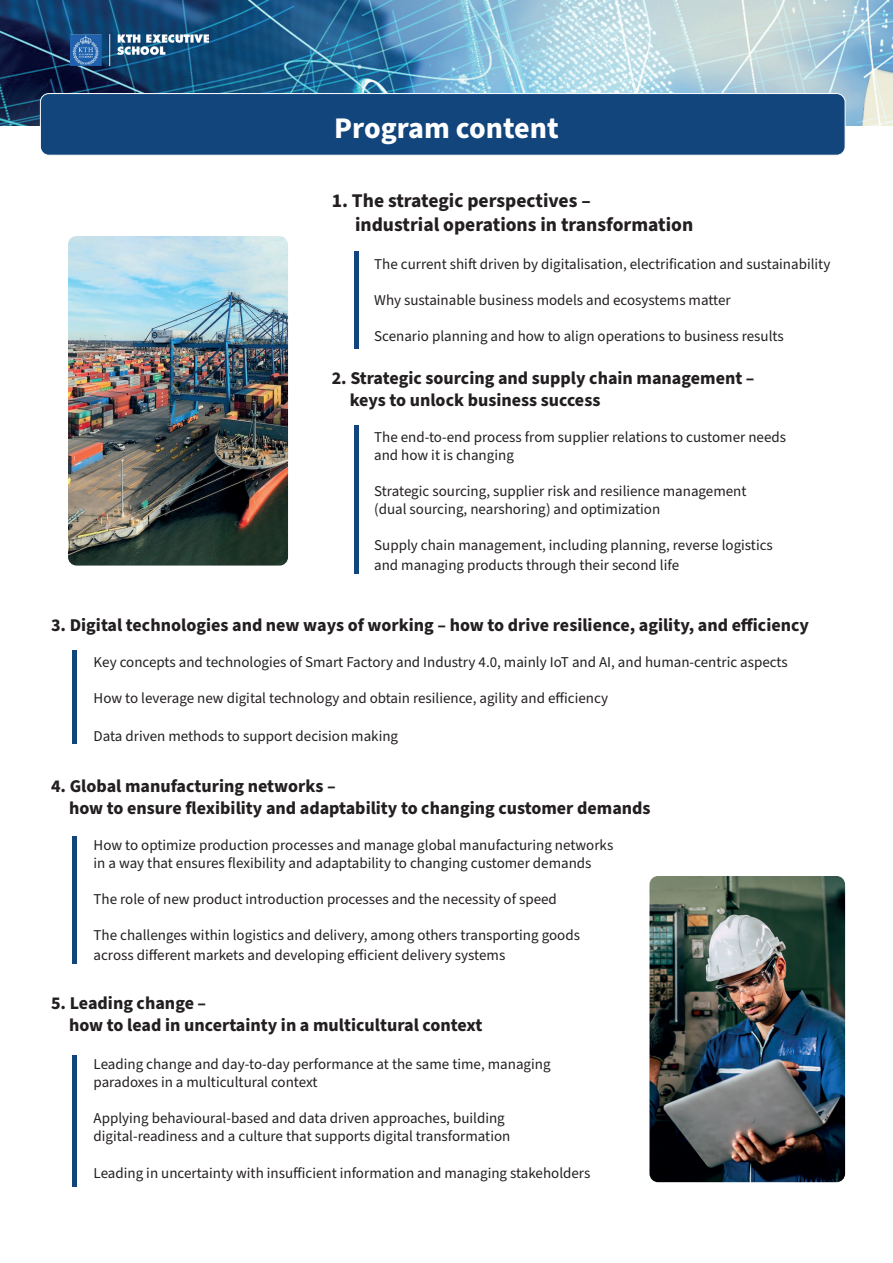
<style>
.page{position:relative;width:893px;height:1263px;background:#fff}
.page>*{position:absolute;margin:0;border:0;box-sizing:border-box;transform-origin:0 0}
.t1{font:700 30px "Source Sans Pro";color:#fff}
.t2{font:700 19.5px/23.4px "Source Sans Pro";color:#231f20}
.t3{font:700 18px/21.6px "Source Sans Pro";color:#231f20}
.t4{font:15px/18px "Source Sans Pro";color:#231f20}
</style>
<div class="page">
<img style="left:0;top:0;width:893px;height:125px">
<div style="left:40px;top:94px;width:805px;height:61px;background:#13457d;border-radius:9px"></div>
<div style="left:40px;top:93px;width:805px;height:63px;border:1px solid #fff;border-radius:9px"></div>
<img style="left:68px;top:236px;width:220px;height:330px">
<svg style="left:355px;top:251px;width:4px;height:98px"></svg>
<img style="left:649px;top:876px;width:196px;height:306px">
<svg style="left:355px;top:425px;width:4px;height:149px"></svg>
<svg style="left:72px;top:651px;width:4px;height:93px"></svg>
<svg style="left:72px;top:837px;width:4px;height:127px"></svg>
<svg style="left:72px;top:1055px;width:4px;height:131px"></svg>
<img style="left:71px;top:34px;width:137px;height:31px">
<h1 class="t1" style="left:334px;top:108px;width:226px">Program content</h1>
<h2 class="t2" style="left:355px;top:190px;width:340px;text-indent:-23px">1. The strategic perspectives –<br>industrial operations in transformation</h2>
<p class="t4" style="left:374px;top:255px;width:458px">The current shift driven by digitalisation, electrification and sustainability</p>
<p class="t4" style="left:374px;top:291px;width:358px">Why sustainable business models and ecosystems matter</p>
<p class="t4" style="left:374px;top:327px;width:411px">Scenario planning and how to align operations to business results</p>
<p class="t3" style="left:350px;top:368px;width:406px;text-indent:-18px">2. Strategic sourcing and supply chain management – keys to unlock business success</p>
<p class="t4" style="left:374px;top:428px;width:413px">The end-to-end process from supplier relations to customer needs and how it is changing</p>
<p class="t4" style="left:374px;top:482px;width:374px">Strategic sourcing, supplier risk and resilience management (dual sourcing, nearshoring) and optimization</p>
<p class="t4" style="left:374px;top:535px;width:400px;line-height:19.8px">Supply chain management, including planning, reverse logistics and managing products through their second life</p>
<p class="t3" style="left:51px;top:614px;width:759px">3. Digital technologies and new ways of working – how to drive resilience, agility, and efficiency</p>
<p class="t4" style="left:94px;top:653px;width:696px">Key concepts and technologies of Smart Factory and Industry 4.0, mainly IoT and AI, and human-centric aspects</p>
<p class="t4" style="left:94px;top:689px;width:516px">How to leverage new digital technology and obtain resilience, agility and efficiency</p>
<p class="t4" style="left:94px;top:727px;width:306px">Data driven methods to support decision making</p>
<p class="t3" style="left:69px;top:776px;width:583px;text-indent:-18px">4. Global manufacturing networks –<br>how to ensure flexibility and adaptability to changing customer demands</p>
<p class="t4" style="left:94px;top:836px;width:521px">How to optimize production processes and manage global manufacturing networks in a way that ensures flexibility and adaptability to changing customer demands</p>
<p class="t4" style="left:94px;top:890px;width:465px">The role of new product introduction processes and the necessity of speed</p>
<p class="t4" style="left:94px;top:925px;width:488px;line-height:19.8px">The challenges within logistics and delivery, among others transporting goods across different markets and developing efficient delivery systems</p>
<p class="t3" style="left:69px;top:993px;width:415px;text-indent:-18px">5. Leading change –<br>how to lead in uncertainty in a multicultural context</p>
<p class="t4" style="left:94px;top:1055px;width:459px">Leading change and day-to-day performance at the same time, managing paradoxes in a multicultural context</p>
<p class="t4" style="left:94px;top:1109px;width:418px">Applying behavioural-based and data driven approaches, building digital-readiness and a culture that supports digital transformation</p>
<p class="t4" style="left:94px;top:1165px;width:498px">Leading in uncertainty with insufficient information and managing stakeholders</p>
</div>
